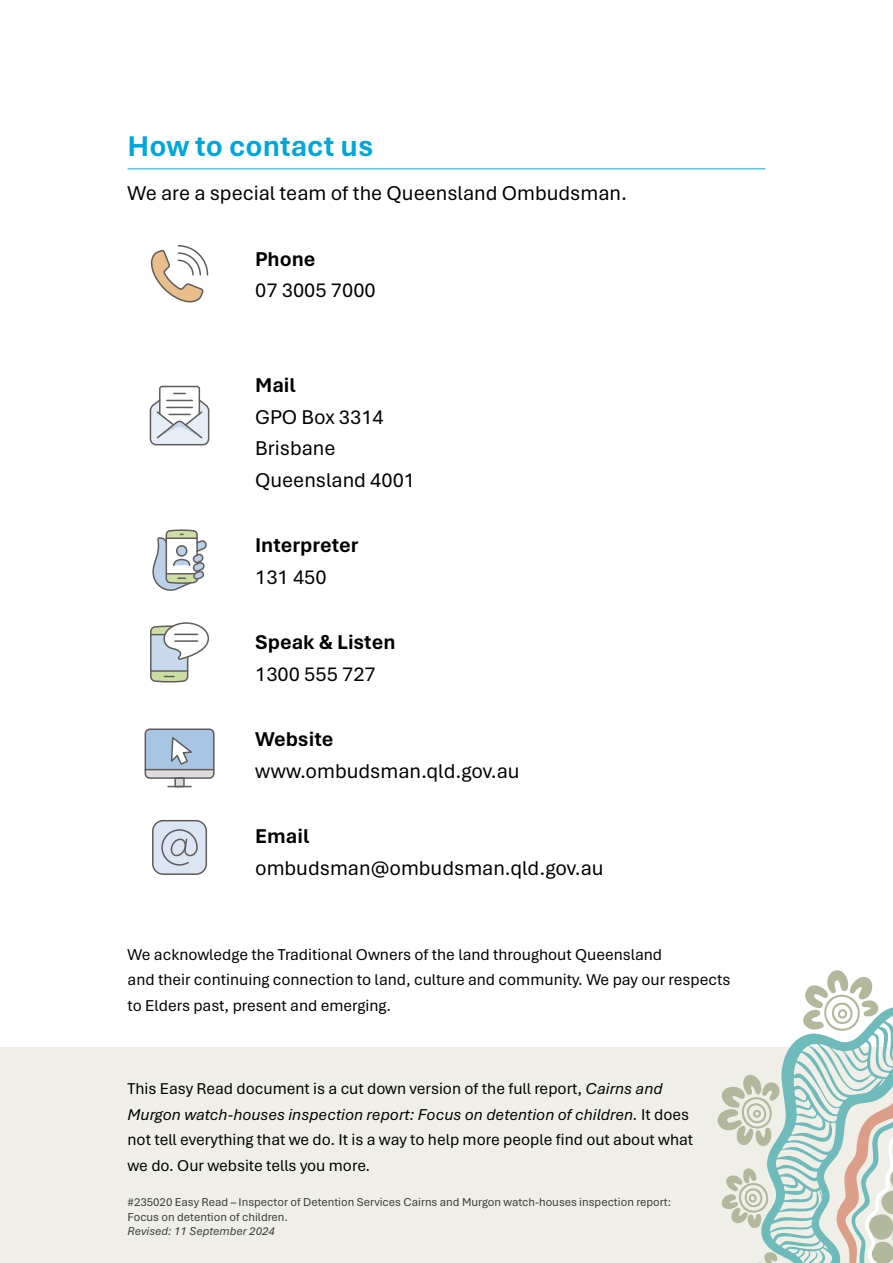
<style>
.page{position:relative;width:893px;height:1263px;background:#fff}
.page>*{position:absolute;margin:0;border:0;box-sizing:border-box;transform-origin:0 0}
.t1{font:700 30px "Aptos";color:#00a5da}
.P_no_space{font:21px "Aptos";color:#000}
.t2{font:700 21px "Aptos";color:#000}
.t3{font:16.5px/25.5px "Aptos";color:#000}
.t4{font:12px/14.4px "Aptos";color:#3c3c3c}
.t5{font:italic 12px "Aptos";color:#3c3c3c}
.s1{font-style:italic}
</style>
<div class="page">
<div style="left:0;top:1047px;width:893px;height:216px;background:#efeee7"></div>
<svg style="left:718px;top:970px;width:175px;height:293px"></svg>
<hr style="left:128px;top:168px;width:637px;height:1px;background:#00a5da">
<svg style="left:151px;top:245px;width:57px;height:57px"></svg>
<svg style="left:152px;top:529px;width:55px;height:62px"></svg>
<svg style="left:150px;top:622px;width:59px;height:60px"></svg>
<hr style="left:175px;top:640px;width:23px;height:2px;background:#5f5c5b">
<div style="left:175px;top:778px;width:9px;height:8px;background:#dedcdc"></div>
<div style="left:145px;top:729px;width:69px;height:49px;background:linear-gradient(to right,#dedcdc,#dedcdc);border-radius:4px"></div>
<div style="left:174px;top:777px;width:11px;height:10px;border:2px solid #5f5c5b"></div>
<svg style="left:168px;top:786px;width:23px;height:1px"></svg>
<div style="left:145px;top:728px;width:70px;height:51px;border:2px solid #5f5c5b;border-radius:4px"></div>
<svg style="left:145px;top:729px;width:69px;height:41px"></svg>
<div style="left:153px;top:821px;width:53px;height:53px;background:#dbe5f3;border-radius:10px"></div>
<svg style="left:161px;top:829px;width:37px;height:37px"></svg>
<div style="left:152px;top:820px;width:55px;height:55px;border:2px solid #5f5c5b;border-radius:10px"></div>
<svg style="left:150px;top:386px;width:59px;height:59px"></svg>
<h2 class="t1" style="left:128px;top:125px;width:247px">How to contact us</h2>
<p class="P_no_space" style="left:128px;top:179px;width:501px">We are a special team of the Queensland Ombudsman.</p>
<p class="t2" style="left:255px;top:244px;width:62px">Phone</p>
<p class="P_no_space" style="left:255px;top:276px;width:122px">07 3005 7000</p>
<p class="t2" style="left:255px;top:371px;width:42px">Mail</p>
<p class="P_no_space" style="left:255px;top:403px;width:130px">GPO Box 3314</p>
<p class="P_no_space" style="left:255px;top:434px;width:82px">Brisbane</p>
<p class="P_no_space" style="left:255px;top:466px;width:162px">Queensland 4001</p>
<p class="t2" style="left:255px;top:531px;width:105px">Interpreter</p>
<p class="P_no_space" style="left:255px;top:563px;width:73px">131 450</p>
<p class="t2" style="left:255px;top:628px;width:142px">Speak &amp; Listen</p>
<p class="P_no_space" style="left:255px;top:660px;width:122px">1300 555 727</p>
<p class="t2" style="left:255px;top:725px;width:80px">Website</p>
<p class="P_no_space" style="left:255px;top:757px;width:266px">www.ombudsman.qld.gov.au</p>
<p class="t2" style="left:255px;top:822px;width:56px">Email</p>
<p class="P_no_space" style="left:255px;top:854px;width:350px">ombudsman@ombudsman.qld.gov.au</p>
<p class="t3" style="left:128px;top:941px;width:604px">We acknowledge the Traditional Owners of the land throughout Queensland<br>and their continuing connection to land, culture and community. We pay our respects to Elders past, present and emerging.</p>
<p class="t3" style="left:128px;top:1075px;width:567px">This Easy Read document is a cut down version of the full report, <span class="s1">Cairns and Murgon watch‑houses inspection report: Focus on detention of children.</span> It does not tell everything that we do. It is a way to help more people find out about what we do. Our website tells you more.</p>
<p class="t4" style="left:128px;top:1195px;width:545px">#235020 Easy Read – Inspector of Detention Services Cairns and Murgon watch‑houses inspection report:<br>Focus on detention of children.</p>
<p class="t5" style="left:128px;top:1223px;width:149px">Revised: 11 September 2024</p>
</div>
